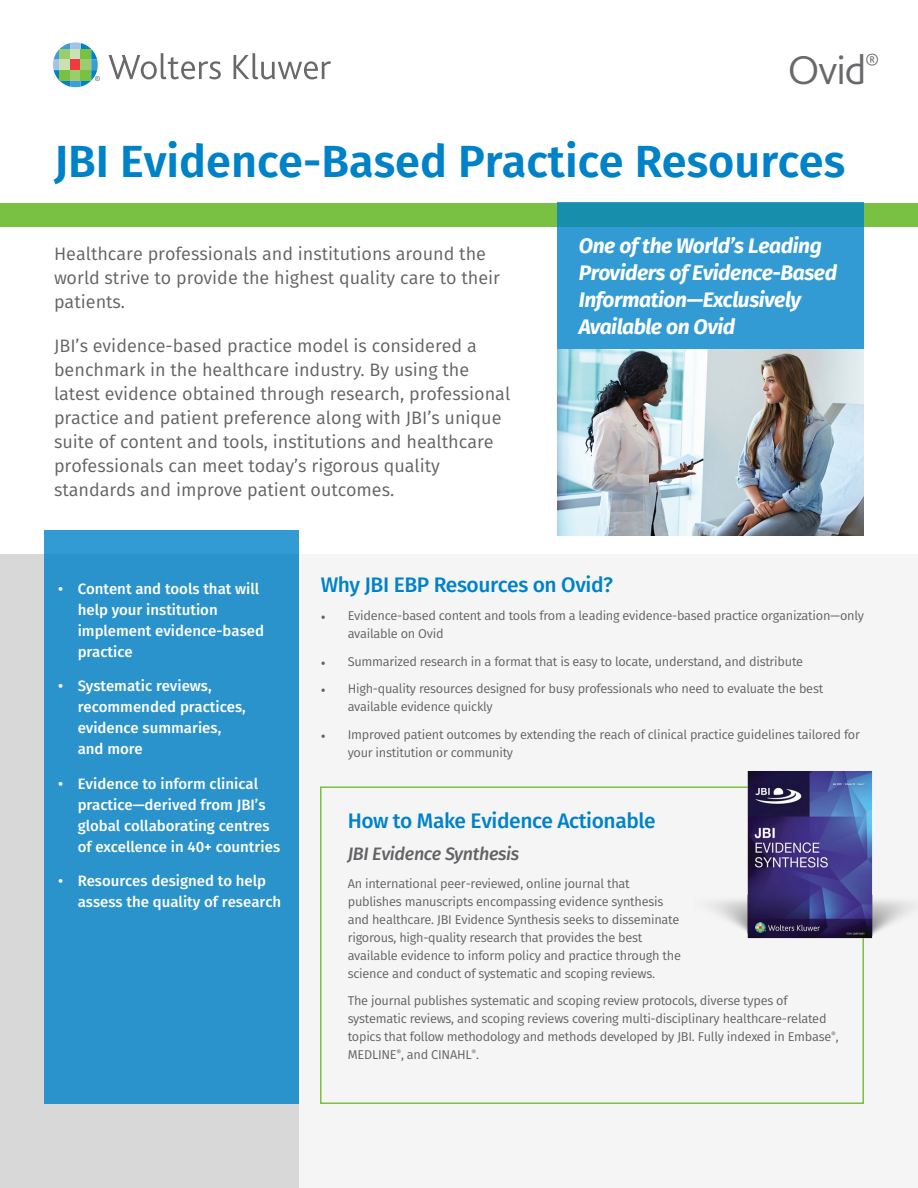
<style>
.page{position:relative;width:918px;height:1188px;background:#fff}
.page>*{position:absolute;margin:0;border:0;box-sizing:border-box;transform-origin:0 0}
.t1{font:600 45px "Fira Sans";color:#0082c8}
.t2{font:300 42.3px "Bliss 2";color:#69696c}
.t3{font:italic 700 21px/27px "Fira Sans";letter-spacing:-.02em;color:#fff}
.t4{font:500 21px "Fira Sans";letter-spacing:-.02em;color:#0082c8}
.t5{font:18px/24px "Fira Sans";color:#636366}
.t6{font:italic 500 18px "Fira Sans";letter-spacing:-.02em;color:#636366}
.t7{font:500 15px/21px "Fira Sans";color:#fff}
.t8{font:12.75px/18px "Fira Sans";letter-spacing:-.02em;color:#636366}
.s1{font-family:"Minion Pro"}
</style>
<div class="page">
<div style="left:0;top:203px;width:918px;height:24px;background:#79c142"></div>
<svg style="left:557px;top:203px;width:307px;height:146px;background:#2e98cc"></svg>
<div style="left:0;top:554px;width:918px;height:634px;background:#f5f5f6"></div>
<div style="left:0;top:554px;width:299px;height:634px;background:#d8d8d9"></div>
<div style="left:44px;top:530px;width:255px;height:574px;background:#2b93cb"></div>
<svg style="left:53px;top:42px;width:47px;height:45px"></svg>
<svg style="left:109px;top:53px;width:112px;height:26px"></svg>
<svg style="left:234px;top:53px;width:97px;height:26px"></svg>
<div style="left:320px;top:786px;width:544px;height:318px;border:2px solid #79c142"></div>
<img style="left:693px;top:771px;width:221px;height:190px">
<img style="left:557px;top:349px;width:307px;height:187px">
<h2 class="t2" style="left:788px;top:43px;width:93px">Ovid<sup>®</sup></h2>
<h1 class="t1" style="left:54px;top:125px;width:793px">JBI Evidence-Based Practice Resources</h1>
<h3 class="t5" style="left:54px;top:241px;width:448px">Healthcare professionals and institutions around the world strive to provide the highest quality care to their patients.</h3>
<p class="t5" style="left:54px;top:334px;width:458px">JBI’s evidence-based practice model is considered a benchmark in the healthcare industry. By using the latest evidence obtained through research, professional practice and patient preference along with JBI’s unique suite of content and tools, institutions and healthcare professionals can meet today’s rigorous quality standards and improve patient outcomes.</p>
<h3 class="t3" style="left:579px;top:231px;width:260px">One of the World’s Leading<br>Providers of Evidence-Based<br>Information—Exclusively<br>Available on Ovid</h3>
<p class="t7" style="left:78px;top:577px;width:188px;text-indent:-20px">• Content and tools that will help your institution implement evidence-based practice</p>
<p class="t7" style="left:78px;top:675px;width:170px;text-indent:-20px">• Systematic reviews, recommended practices, evidence summaries, and more</p>
<p class="t7" style="left:78px;top:772px;width:204px;text-indent:-20px">• Evidence to inform clinical practice—derived from JBI’s global collaborating centres of excellence in 40+ countries</p>
<p class="t7" style="left:78px;top:870px;width:205px;text-indent:-20px">• Resources designed to help assess the quality of research</p>
<h3 class="t4" style="left:321px;top:568px;width:294px">Why JBI EBP Resources on Ovid?</h3>
<p class="t8" style="left:348px;top:606px;width:518px;text-indent:-27px"><span class="s1">•</span> Evidence-based content and tools from a leading evidence-based practice organization—only available on Ovid</p>
<p class="t8" style="left:321px;top:652px;width:484px"><span class="s1">•</span> Summarized research in a format that is easy to locate, understand, and distribute</p>
<p class="t8" style="left:348px;top:680px;width:477px;text-indent:-27px"><span class="s1">•</span> High-quality resources designed for busy professionals who need to evaluate the best available evidence quickly</p>
<p class="t8" style="left:348px;top:725px;width:514px;text-indent:-27px"><span class="s1">•</span> Improved patient outcomes by extending the reach of clinical practice guidelines tailored for your institution or community</p>
<h3 class="t4" style="left:348px;top:804px;width:309px">How to Make Evidence Actionable</h3>
<h3 class="t6" style="left:348px;top:839px;width:173px">JBI Evidence Synthesis</h3>
<p class="t8" style="left:348px;top:874px;width:335px">An international peer-reviewed, online journal that publishes manuscripts encompassing evidence synthesis and healthcare. JBI Evidence Synthesis seeks to disseminate rigorous, high-quality research that provides the best available evidence to inform policy and practice through the science and conduct of systematic and scoping reviews.</p>
<p class="t8" style="left:348px;top:992px;width:493px">The journal publishes systematic and scoping review protocols, diverse types of systematic reviews, and scoping reviews covering multi-disciplinary healthcare-related topics that follow methodology and methods developed by JBI. Fully indexed in Embase<sup>®</sup>, MEDLINE<sup>®</sup>, and CINAHL<sup>®</sup>.</p>
</div>
